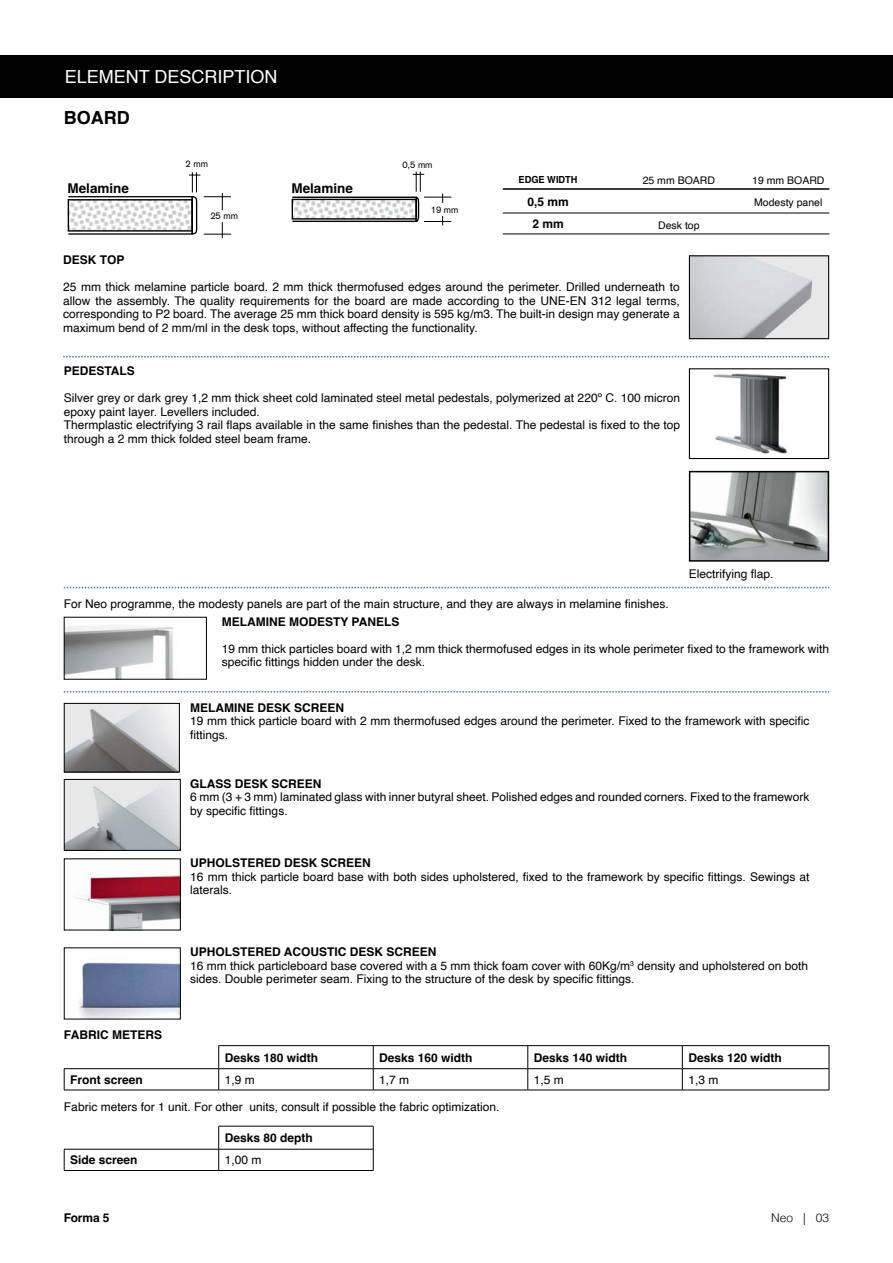
<style>
.page{position:relative;width:893px;height:1263px;background:#fff}
.page>*{position:absolute;margin:0;border:0;box-sizing:border-box;transform-origin:0 0}
.t1{font:18px "Helvetica";color:#fff}
.t2{font:700 18px "Helvetica";color:#000}
.t3{font:700 13.5px "Helvetica";color:#000}
.t4{font:12px/13.5px "Helvetica";color:#000}
.t5{font:700 12px "Helvetica";color:#000}
.t6{font:300 12px "Helvetica";color:#000}
.t7{font:700 11.25px "Akzidenz Grotesk";color:#000}
.t8{font:10.5px "Helvetica";color:#000}
.t9{font:700 9.75px "Helvetica";color:#000;scale:.95 1}
.t10{font:9.3px "Akzidenz Grotesk";color:#000}
</style>
<div class="page">
<div style="left:0;top:55px;width:893px;height:43px;background:#000"></div>
<img style="left:294px;top:201px;width:119px;height:17px">
<div style="left:292px;top:199px;width:125px;height:21px;border:1px solid #000"></div>
<div style="left:292px;top:197px;width:125px;height:25px;border:1px solid #000"></div>
<svg style="left:413px;top:172px;width:38px;height:51px"></svg>
<hr style="left:442px;top:193px;width:1px;height:32px;background:#000">
<div style="left:431px;top:204px;width:23px;height:12px;background:#fff"></div>
<hr style="left:222px;top:193px;width:1px;height:45px;background:#000">
<img style="left:70px;top:201px;width:119px;height:29px">
<div style="left:68px;top:199px;width:125px;height:33px;border:1px solid #000"></div>
<div style="left:68px;top:196px;width:125px;height:39px;border:1px solid #000"></div>
<svg style="left:189px;top:172px;width:42px;height:63px"></svg>
<hr style="left:192px;top:197px;width:1px;height:37px;background:#000">
<hr style="left:503px;top:188px;width:326px;height:2px;background:#000">
<hr style="left:503px;top:213px;width:326px;height:1px;background:#000">
<hr style="left:503px;top:234px;width:326px;height:1px;background:#000">
<svg style="left:63px;top:356px;width:766px;height:1px"></svg>
<svg style="left:64px;top:587px;width:765px;height:1px"></svg>
<img style="left:692px;top:474px;width:134px;height:85px">
<div style="left:689px;top:471px;width:140px;height:91px;border:2px solid #000"></div>
<img style="left:714px;top:373px;width:74px;height:81px">
<div style="left:689px;top:368px;width:140px;height:91px;border:1px solid #000"></div>
<img style="left:691px;top:257px;width:136px;height:80px">
<div style="left:689px;top:255px;width:140px;height:84px;border:1px solid #000"></div>
<svg style="left:64px;top:691px;width:765px;height:1px"></svg>
<img style="left:66px;top:625px;width:108px;height:53px">
<div style="left:64px;top:617px;width:143px;height:63px;border:1px solid #000"></div>
<img style="left:66px;top:705px;width:112px;height:65px">
<div style="left:64px;top:703px;width:116px;height:69px;border:1px solid #000"></div>
<img style="left:74px;top:874px;width:105px;height:54px">
<img style="left:66px;top:781px;width:113px;height:68px">
<div style="left:64px;top:779px;width:117px;height:72px;border:1px solid #000"></div>
<img style="left:78px;top:962px;width:101px;height:55px">
<svg style="left:64px;top:1069px;width:1px;height:21px"></svg>
<hr style="left:219px;top:1068px;width:154px;height:1px;background:#000">
<svg style="left:218px;top:1046px;width:1px;height:44px"></svg>
<hr style="left:373px;top:1068px;width:155px;height:1px;background:#000">
<svg style="left:373px;top:1046px;width:1px;height:44px"></svg>
<hr style="left:528px;top:1068px;width:154px;height:1px;background:#000">
<svg style="left:528px;top:1046px;width:1px;height:44px"></svg>
<hr style="left:682px;top:1068px;width:147px;height:1px;background:#000">
<svg style="left:682px;top:1046px;width:1px;height:44px"></svg>
<hr style="left:64px;top:1090px;width:155px;height:1px;background:#000">
<hr style="left:219px;top:1090px;width:154px;height:1px;background:#000">
<hr style="left:373px;top:1090px;width:155px;height:1px;background:#000">
<hr style="left:528px;top:1090px;width:154px;height:1px;background:#000">
<hr style="left:682px;top:1090px;width:147px;height:1px;background:#000">
<hr style="left:219px;top:1045px;width:154px;height:1px;background:#000">
<hr style="left:373px;top:1045px;width:155px;height:1px;background:#000">
<hr style="left:528px;top:1045px;width:154px;height:1px;background:#000">
<hr style="left:682px;top:1045px;width:147px;height:1px;background:#000">
<hr style="left:64px;top:1068px;width:155px;height:1px;background:#000">
<svg style="left:829px;top:1046px;width:1px;height:44px"></svg>
<svg style="left:64px;top:1150px;width:1px;height:20px"></svg>
<hr style="left:219px;top:1149px;width:154px;height:1px;background:#000">
<svg style="left:218px;top:1126px;width:1px;height:44px"></svg>
<hr style="left:64px;top:1170px;width:155px;height:1px;background:#000">
<hr style="left:219px;top:1170px;width:154px;height:1px;background:#000">
<hr style="left:219px;top:1126px;width:154px;height:1px;background:#000">
<hr style="left:64px;top:1149px;width:155px;height:1px;background:#000">
<svg style="left:373px;top:1126px;width:1px;height:44px"></svg>
<p class="t1" style="left:65px;top:63px;width:214px">ELEMENT DESCRIPTION</p>
<p class="t2" style="left:64px;top:107px;width:67px">BOARD</p>
<p class="t10" style="left:186px;top:158px;width:24px">2 mm</p>
<p class="t3" style="left:68px;top:180px;width:63px">Melamine</p>
<p class="t3" style="left:291px;top:180px;width:63px">Melamine</p>
<p class="t7" style="left:68px;top:181px;width:58px">Bilaminado</p>
<p class="t7" style="left:292px;top:181px;width:58px">Bilaminado</p>
<p class="t10" style="left:210px;top:210px;width:29px">25 mm</p>
<p class="t10" style="left:402px;top:158px;width:32px">0,5 mm</p>
<p class="t10" style="left:431px;top:203px;width:29px">19 mm</p>
<p class="t9" style="left:518px;top:174px;width:64px">EDGE WIDTH</p>
<p class="t5" style="left:527px;top:194px;width:43px">0,5 mm</p>
<p class="t5" style="left:532px;top:216px;width:33px">2 mm</p>
<p class="t8" style="left:643px;top:172px;width:74px">25 mm BOARD</p>
<p class="t8" style="left:658px;top:217px;width:43px">Desk top</p>
<p class="t5" style="left:63px;top:253px;width:63px">DESK TOP</p>
<p class="t4" style="left:63px;top:281px;width:618px;text-align:justify">25 mm thick melamine particle board. 2 mm thick thermofused edges around the perimeter. Drilled underneath to allow the assembly. The quality requirements for the board are made according to the UNE-EN 312 legal terms, corresponding to P2 board. The average 25 mm thick board density is 595 kg/m3. The built-in design may generate a maximum bend of 2 mm/ml in the desk tops, without affecting the functionality.</p>
<p class="t5" style="left:64px;top:364px;width:73px">PEDESTALS</p>
<p class="t4" style="left:64px;top:392px;width:618px">Silver grey or dark grey 1,2 mm thick sheet cold laminated steel metal pedestals, polymerized at 220º C. 100 micron epoxy paint layer. Levellers included.</p>
<p class="t4" style="left:64px;top:419px;width:618px">Thermplastic electrifying 3 rail flaps available in the same finishes than the pedestal. The pedestal is fixed to the top through a 2 mm thick folded steel beam frame.</p>
<p class="t8" style="left:752px;top:172px;width:74px">19 mm BOARD</p>
<p class="t8" style="left:754px;top:194px;width:70px">Modesty panel</p>
<p class="t4" style="left:689px;top:567px;width:86px">Electrifying flap.</p>
<p class="t4" style="left:64px;top:597px;width:606px">For Neo programme, the modesty panels are part of the main structure, and they are always in melamine finishes.</p>
<p class="t5" style="left:222px;top:614px;width:179px">MELAMINE MODESTY PANELS</p>
<p class="t4" style="left:222px;top:642px;width:609px">19 mm thick particles board with 1,2 mm thick thermofused edges in its whole perimeter fixed to the framework with specific fittings hidden under the desk.</p>
<p class="t5" style="left:190px;top:700px;width:156px">MELAMINE DESK SCREEN</p>
<p class="t4" style="left:190px;top:715px;width:621px">19 mm thick particle board with 2 mm thermofused edges around the perimeter. Fixed to the framework with specific fittings.</p>
<p class="t5" style="left:190px;top:776px;width:133px">GLASS DESK SCREEN</p>
<p class="t4" style="left:190px;top:791px;width:621px">6 mm (3 + 3 mm) laminated glass with inner butyral sheet. Polished edges and rounded corners. Fixed to the framework by specific fittings.</p>
<p class="t5" style="left:190px;top:856px;width:182px">UPHOLSTERED DESK SCREEN</p>
<p class="t4" style="left:190px;top:870px;width:621px">16 mm thick particle board base with both sides upholstered, fixed to the framework by specific fittings. Sewings at laterals.</p>
<p class="t5" style="left:64px;top:1028px;width:100px">FABRIC METERS</p>
<p class="t5" style="left:190px;top:945px;width:248px">UPHOLSTERED ACOUSTIC DESK SCREEN</p>
<p class="t4" style="left:190px;top:959px;width:619px">16 mm thick particleboard base covered with a 5 mm thick foam cover with 60Kg/m<sup>3</sup> density and upholstered on both sides. Double perimeter seam. Fixing to the structure of the desk by specific fittings.</p>
<p class="t5" style="left:225px;top:1050px;width:95px">Desks 180 width</p>
<p class="t5" style="left:379px;top:1050px;width:95px">Desks 160 width</p>
<p class="t5" style="left:534px;top:1050px;width:95px">Desks 140 width</p>
<p class="t5" style="left:688px;top:1050px;width:95px">Desks 120 width</p>
<p class="t5" style="left:70px;top:1072px;width:74px">Front screen</p>
<p class="t4" style="left:225px;top:1073px;width:32px">1,9 m</p>
<p class="t4" style="left:379px;top:1073px;width:32px">1,7 m</p>
<p class="t4" style="left:534px;top:1073px;width:32px">1,5 m</p>
<p class="t4" style="left:688px;top:1073px;width:32px">1,3 m</p>
<p class="t4" style="left:64px;top:1100px;width:437px">Fabric meters for 1 unit. For other units, consult if possible the fabric optimization.</p>
<p class="t5" style="left:225px;top:1131px;width:90px">Desks 80 depth</p>
<p class="t5" style="left:70px;top:1153px;width:69px">Side screen</p>
<p class="t4" style="left:225px;top:1154px;width:38px">1,00 m</p>
<p class="t5" style="left:64px;top:1211px;width:47px">Forma 5</p>
<p class="t6" style="left:771px;top:1207px;width:60px">Neo | 03</p>
</div>
